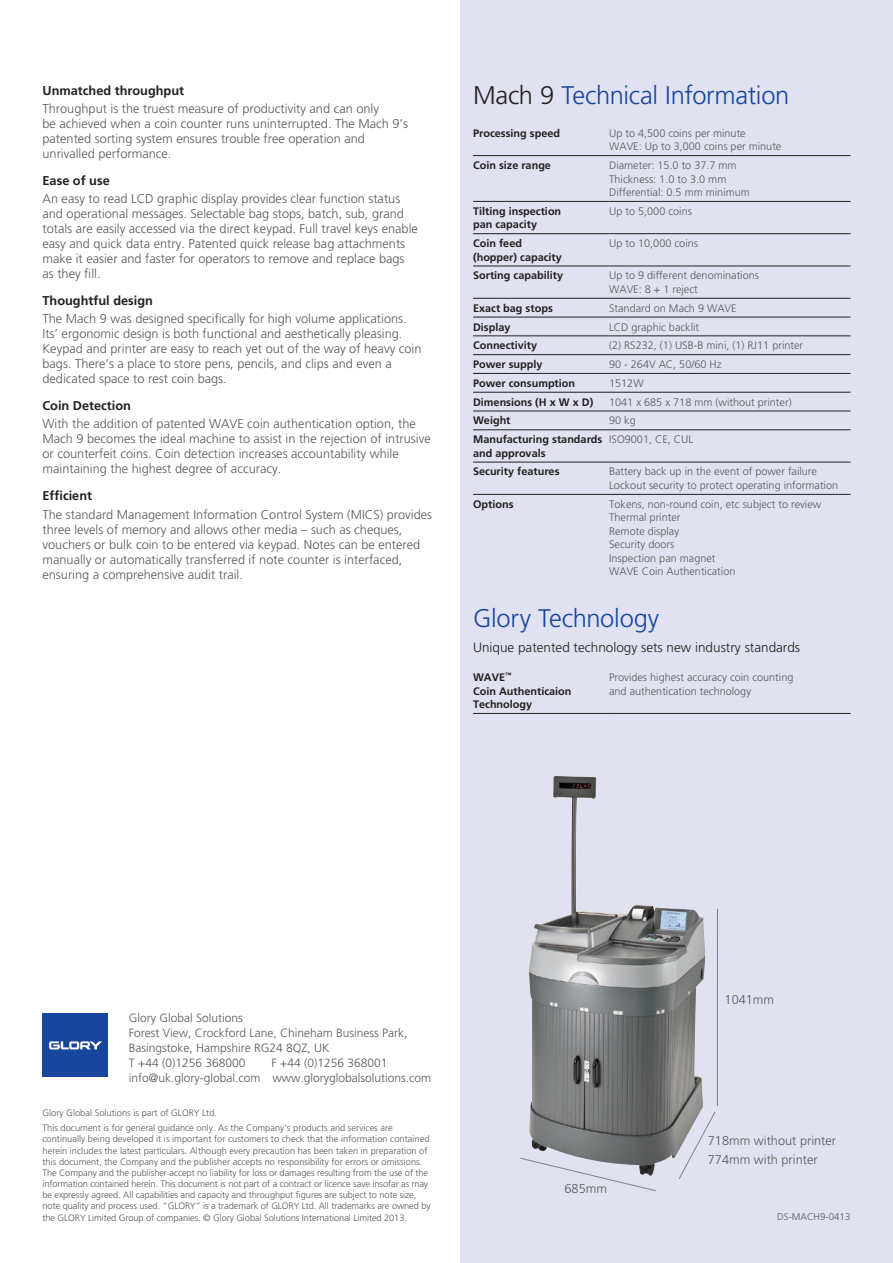
<style>
.page{position:relative;width:893px;height:1263px;background:#fff}
.page>*{position:absolute;margin:0;border:0;box-sizing:border-box;transform-origin:0 0}
.t1{font:300 25.5px "Frutiger LT Std";letter-spacing:-.01em;color:#18469d}
.t2{font:300 13.5px "Frutiger LT Std";color:#231f20}
.t3{font:300 12.75px/15px "Frutiger LT Std";color:#57585a}
.t4{font:700 12.75px "Frutiger LT Std";color:#231f20}
.t5{font:300 12px/15px "Frutiger LT Std";color:#57585a}
.t6{font:300 10.8px/13.5px "Frutiger LT Std";color:#57585a}
.t7{font:700 10.8px/13.5px "Frutiger LT Std";color:#231f20}
.t8{font:300 9.75px "Frutiger LT Std";color:#57585a}
.t9{font:300 9.3px/11.1px "Frutiger LT Std";letter-spacing:-.01em;color:#57585a}
.s1{color:#231f20}
</style>
<div class="page">
<div style="left:460px;top:0;width:433px;height:1263px;background:#e0e2f1"></div>
<hr style="left:473px;top:155px;width:136px;height:1px;background:#231f20">
<hr style="left:609px;top:155px;width:241px;height:1px;background:#231f20">
<hr style="left:473px;top:201px;width:136px;height:1px;background:#231f20">
<hr style="left:609px;top:201px;width:241px;height:1px;background:#231f20">
<hr style="left:473px;top:317px;width:136px;height:1px;background:#231f20">
<hr style="left:609px;top:317px;width:241px;height:1px;background:#231f20">
<hr style="left:473px;top:233px;width:136px;height:1px;background:#231f20">
<hr style="left:473px;top:335px;width:136px;height:1px;background:#231f20">
<hr style="left:609px;top:233px;width:241px;height:1px;background:#231f20">
<hr style="left:609px;top:335px;width:241px;height:1px;background:#231f20">
<hr style="left:473px;top:266px;width:136px;height:1px;background:#231f20">
<hr style="left:609px;top:266px;width:241px;height:1px;background:#231f20">
<hr style="left:473px;top:298px;width:136px;height:1px;background:#231f20">
<hr style="left:609px;top:298px;width:241px;height:1px;background:#231f20">
<hr style="left:473px;top:354px;width:136px;height:1px;background:#231f20">
<hr style="left:609px;top:354px;width:241px;height:1px;background:#231f20">
<hr style="left:473px;top:373px;width:136px;height:1px;background:#231f20">
<hr style="left:609px;top:373px;width:241px;height:1px;background:#231f20">
<hr style="left:473px;top:392px;width:136px;height:1px;background:#231f20">
<hr style="left:609px;top:392px;width:241px;height:1px;background:#231f20">
<hr style="left:473px;top:411px;width:136px;height:1px;background:#231f20">
<hr style="left:609px;top:411px;width:241px;height:1px;background:#231f20">
<hr style="left:473px;top:429px;width:136px;height:1px;background:#231f20">
<hr style="left:609px;top:429px;width:241px;height:1px;background:#231f20">
<hr style="left:473px;top:462px;width:136px;height:1px;background:#231f20">
<hr style="left:609px;top:462px;width:241px;height:1px;background:#231f20">
<hr style="left:473px;top:494px;width:136px;height:1px;background:#231f20">
<hr style="left:609px;top:494px;width:241px;height:1px;background:#231f20">
<hr style="left:473px;top:713px;width:136px;height:1px;background:#231f20">
<hr style="left:609px;top:713px;width:241px;height:1px;background:#231f20">
<img style="left:529px;top:776px;width:176px;height:387px">
<hr style="left:717px;top:909px;width:1px;height:197px;background:#808285">
<svg style="left:520px;top:1157px;width:137px;height:34px"></svg>
<svg style="left:678px;top:1111px;width:38px;height:68px"></svg>
<div style="left:43px;top:1013px;width:65px;height:64px;background:#18469d"></div>
<svg style="left:49px;top:1041px;width:53px;height:8px"></svg>
<p class="t4" style="left:43px;top:83px;width:143px">Unmatched throughput</p>
<p class="t3" style="left:43px;top:101px;width:367px">Throughput is the truest measure of productivity and can only<br>be achieved when a coin counter runs uninterrupted. The Mach 9’s patented sorting system ensures trouble free operation and unrivalled performance.</p>
<p class="t4" style="left:43px;top:173px;width:69px">Ease of use</p>
<p class="t3" style="left:43px;top:191px;width:377px">An easy to read LCD graphic display provides clear function status and operational messages. Selectable bag stops, batch, sub, grand totals are easily accessed via the direct keypad. Full travel keys enable easy and quick data entry. Patented quick release bag attachments make it easier and faster for operators to remove and replace bags as they fill.</p>
<p class="t4" style="left:43px;top:293px;width:112px">Thoughtful design</p>
<p class="t3" style="left:43px;top:311px;width:380px">The Mach 9 was designed specifically for high volume applications.<br>Its’ ergonomic design is both functional and aesthetically pleasing.<br>Keypad and printer are easy to reach yet out of the way of heavy coin bags. There’s a place to store pens, pencils, and clips and even a dedicated space to rest coin bags.</p>
<p class="t4" style="left:43px;top:398px;width:90px">Coin Detection</p>
<p class="t3" style="left:43px;top:417px;width:390px">With the addition of patented WAVE coin authentication option, the Mach 9 becomes the ideal machine to assist in the rejection of intrusive or counterfeit coins. Coin detection increases accountability while maintaining the highest degree of accuracy.</p>
<p class="t4" style="left:43px;top:488px;width:51px">Efficient</p>
<p class="t3" style="left:43px;top:507px;width:391px">The standard Management Information Control System (MICS) provides three levels of memory and allows other media – such as cheques, vouchers or bulk coin to be entered via keypad. Notes can be entered manually or automatically transferred if note counter is interfaced, ensuring a comprehensive audit trail.</p>
<h1 class="t1" style="left:473px;top:81px;width:318px"><span class="s1">Mach 9</span> Technical Information</h1>
<p class="t7" style="left:473px;top:126px;width:88px">Processing speed</p>
<p class="t6" style="left:609px;top:126px;width:174px">Up to 4,500 coins per minute<br>WAVE: Up to 3,000 coins per minute</p>
<p class="t7" style="left:473px;top:159px;width:79px">Coin size range</p>
<p class="t6" style="left:609px;top:159px;width:142px">Diameter: 15.0 to 37.7 mm<br>Thickness: 1.0 to 3.0 mm<br>Differential: 0.5 mm minimum</p>
<p class="t7" style="left:473px;top:204px;width:90px">Tilting inspection pan capacity</p>
<p class="t6" style="left:609px;top:205px;width:84px">Up to 5,000 coins</p>
<p class="t7" style="left:473px;top:237px;width:90px">Coin feed (hopper) capacity</p>
<p class="t6" style="left:609px;top:237px;width:90px">Up to 10,000 coins</p>
<p class="t7" style="left:473px;top:269px;width:92px">Sorting capability</p>
<p class="t6" style="left:609px;top:269px;width:151px">Up to 9 different denominations<br>WAVE: 8 + 1 reject</p>
<p class="t7" style="left:473px;top:301px;width:81px">Exact bag stops</p>
<p class="t6" style="left:609px;top:301px;width:129px">Standard on Mach 9 WAVE</p>
<p class="t7" style="left:473px;top:320px;width:39px">Display</p>
<p class="t6" style="left:609px;top:320px;width:92px">LCD graphic backlit</p>
<p class="t7" style="left:473px;top:339px;width:66px">Connectivity</p>
<p class="t6" style="left:609px;top:339px;width:196px">(2) RS232, (1) USB-B mini, (1) RJ11 printer</p>
<p class="t7" style="left:473px;top:358px;width:71px">Power supply</p>
<p class="t6" style="left:609px;top:358px;width:114px">90 - 264V AC, 50/60 Hz</p>
<p class="t7" style="left:473px;top:376px;width:104px">Power consumption</p>
<p class="t6" style="left:609px;top:376px;width:36px">1512W</p>
<p class="t7" style="left:473px;top:395px;width:122px">Dimensions (H x W x D)</p>
<p class="t6" style="left:609px;top:395px;width:184px">1041 x 685 x 718 mm (without printer)</p>
<p class="t7" style="left:473px;top:414px;width:39px">Weight</p>
<p class="t6" style="left:609px;top:414px;width:28px">90 kg</p>
<p class="t7" style="left:473px;top:433px;width:131px">Manufacturing standards and approvals</p>
<p class="t6" style="left:609px;top:433px;width:86px">ISO9001, CE, CUL</p>
<p class="t7" style="left:473px;top:465px;width:88px">Security features</p>
<p class="t6" style="left:609px;top:465px;width:230px">Battery back up in the event of power failure<br>Lockout security to protect operating information</p>
<p class="t7" style="left:473px;top:497px;width:42px">Options</p>
<p class="t6" style="left:609px;top:497px;width:214px">Tokens, non-round coin, etc subject to review<br>Thermal printer<br>Remote display<br>Security doors<br>Inspection pan magnet<br>WAVE Coin Authentication</p>
<h1 class="t1" style="left:473px;top:604px;width:188px">Glory Technology</h1>
<p class="t2" style="left:473px;top:639px;width:329px">Unique patented technology sets new industry standards</p>
<p class="t7" style="left:473px;top:671px;width:100px">WAVE<sup>™<br></sup>Coin Authenticaion<br>Technology</p>
<p class="t6" style="left:609px;top:671px;width:186px">Provides highest accuracy coin counting and authentication technology</p>
<p class="t5" style="left:129px;top:1011px;width:280px">Glory Global Solutions<br>Forest View, Crockford Lane, Chineham Business Park, Basingstoke, Hampshire RG24 8QZ, UK<br>T +44 (0)1256 368000</p>
<p class="t5" style="left:129px;top:1056px;width:304px;text-indent:143px">F +44 (0)1256 368001 info@uk.glory-global.com www.gloryglobalsolutions.com</p>
<p class="t9" style="left:43px;top:1105px;width:352px;line-height:15.5px">Glory Global Solutions is part of GLORY Ltd.<br>This document is for general guidance only. As the Company’s products and services are</p>
<p class="t9" style="left:43px;top:1134px;width:390px">continually being developed it is important for customers to check that the information contained herein includes the latest particulars. Although every precaution has been taken in preparation of this document, the Company and the publisher accepts no responsibility for errors or omissions.<br>The Company and the publisher accept no liability for loss or damages resulting from the use of the information contained herein. This document is not part of a contract or licence save insofar as may be expressly agreed. All capabilities and capacity and throughput figures are subject to note size, note quality and process used. “GLORY” is a trademark of GLORY Ltd. All trademarks are owned by the GLORY Limited Group of companies. © Glory Global Solutions International Limited 2013.</p>
<p class="t3" style="left:564px;top:1181px;width:44px">685mm</p>
<p class="t3" style="left:725px;top:993px;width:51px">1041mm</p>
<p class="t3" style="left:708px;top:1132px;width:130px;line-height:18.1px">718mm without printer<br>774mm with printer</p>
<p class="t8" style="left:777px;top:1211px;width:75px">DS-MACH9-0413</p>
</div>
